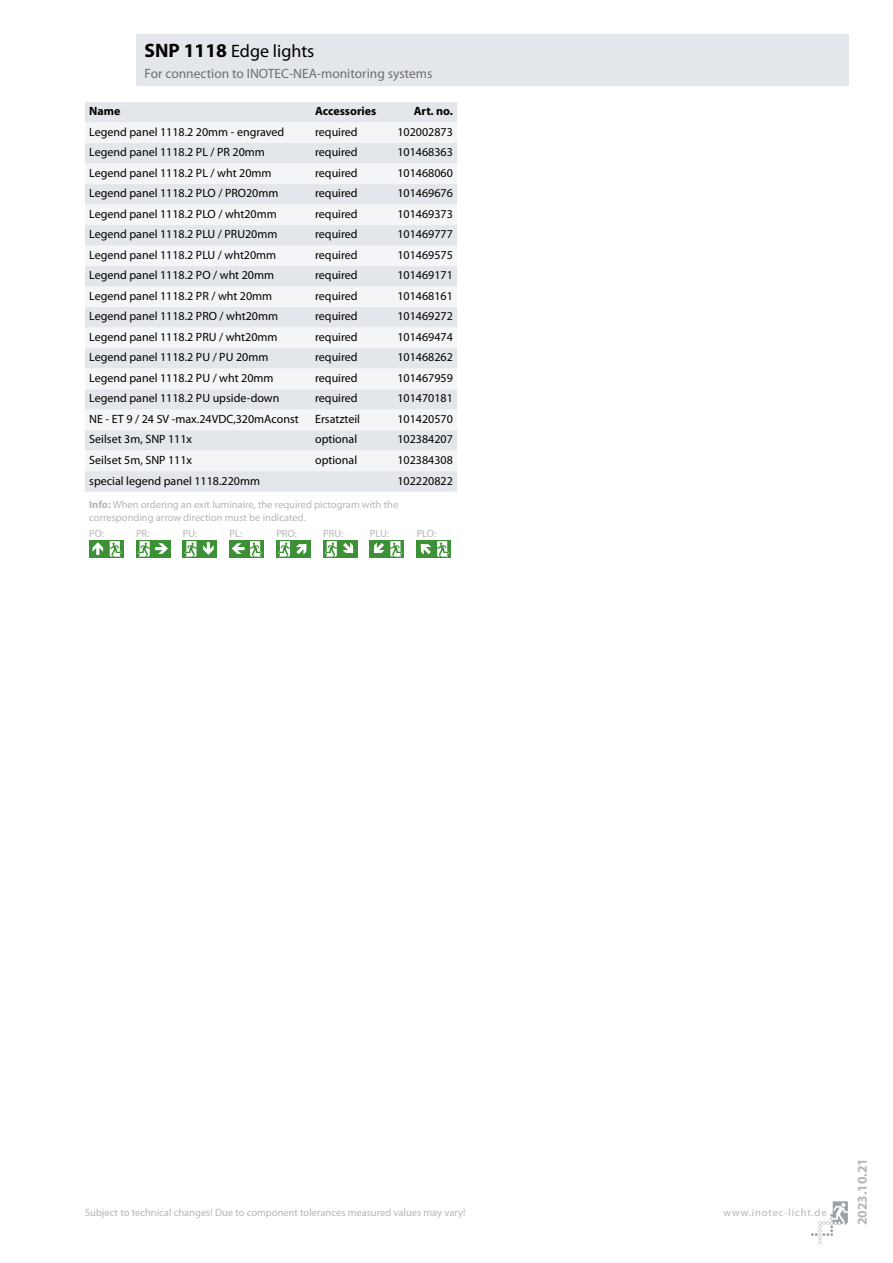
<style>
.page{position:relative;width:893px;height:1263px;background:#fff}
.page>*{position:absolute;margin:0;border:0;box-sizing:border-box;transform-origin:0 0}
.t1{font:18px "Myriad Pro";color:#000}
.t2{font:13.5px "Myriad Pro";color:#706f6f}
.t3{font:700 13.5px "Myriad Pro";color:#b6b6ba}
.t4{font:12px "Myriad Pro";color:#000}
.t5{font:700 12px "Myriad Pro";color:#000}
.t6{font:10.5px/12.6px "Myriad Pro";color:#b6b6ba}
.t7{font:10.5px "Myriad Pro";letter-spacing:.08em;color:#b6b6ba}
.s1{font-weight:700;font-size:19.5px}
.s2{font-weight:700}
</style>
<div class="page">
<svg style="left:811px;top:1201px;width:37px;height:43px"></svg>
<div style="left:136px;top:34px;width:712px;height:51px;background:#e3e6ea"></div>
<div style="left:85px;top:102px;width:372px;height:390px;background:#e3e6ea"></div>
<svg style="left:85px;top:123px;width:372px;height:348px;fill:#f4f5f7"></svg>
<svg style="left:106px;top:540px;width:17px;height:17px"></svg>
<svg style="left:110px;top:541px;width:12px;height:16px"></svg>
<div style="left:89px;top:540px;width:17px;height:17px;background:#3c9035"></div>
<svg style="left:93px;top:542px;width:10px;height:13px"></svg>
<div style="left:136px;top:540px;width:17px;height:17px;background:#3c9035"></div>
<div style="left:153px;top:540px;width:17px;height:17px;background:#3c9035"></div>
<svg style="left:138px;top:541px;width:30px;height:16px"></svg>
<svg style="left:183px;top:540px;width:17px;height:17px"></svg>
<svg style="left:184px;top:541px;width:12px;height:16px"></svg>
<div style="left:200px;top:540px;width:17px;height:17px;background:#3c9035"></div>
<svg style="left:203px;top:542px;width:11px;height:13px"></svg>
<div style="left:230px;top:540px;width:17px;height:17px;background:#3c9035"></div>
<div style="left:247px;top:540px;width:17px;height:17px;background:#3c9035"></div>
<svg style="left:232px;top:541px;width:30px;height:16px"></svg>
<div style="left:276px;top:540px;width:17px;height:17px;background:#3c9035"></div>
<svg style="left:278px;top:541px;width:12px;height:16px"></svg>
<div style="left:293px;top:540px;width:17px;height:17px;background:#3c9035"></div>
<svg style="left:296px;top:544px;width:10px;height:11px"></svg>
<div style="left:323px;top:540px;width:17px;height:17px;background:#3c9035"></div>
<svg style="left:325px;top:541px;width:12px;height:16px"></svg>
<div style="left:340px;top:540px;width:17px;height:17px;background:#3c9035"></div>
<svg style="left:343px;top:542px;width:10px;height:11px"></svg>
<div style="left:387px;top:540px;width:17px;height:17px;background:#3c9035"></div>
<div style="left:370px;top:540px;width:17px;height:17px;background:#3c9035"></div>
<svg style="left:374px;top:541px;width:28px;height:16px"></svg>
<div style="left:434px;top:540px;width:17px;height:17px;background:#3c9035"></div>
<svg style="left:437px;top:541px;width:12px;height:16px"></svg>
<div style="left:417px;top:540px;width:17px;height:17px;background:#3c9035"></div>
<svg style="left:421px;top:544px;width:10px;height:11px"></svg>
<h1 class="t1" style="left:145px;top:40px;width:171px"><span class="s1">SNP 1118</span> Edge lights</h1>
<p class="t2" style="left:145px;top:65px;width:289px">For connection to INOTEC-NEA-monitoring systems</p>
<p class="t5" style="left:89px;top:103px;width:33px">Name</p>
<p class="t5" style="left:315px;top:103px;width:63px">Accessories</p>
<p class="t5" style="left:414px;top:103px;width:41px">Art. no.</p>
<p class="t4" style="left:89px;top:124px;width:197px">Legend panel 1118.2 20mm - engraved</p>
<p class="t4" style="left:315px;top:124px;width:44px">required</p>
<p class="t4" style="left:397px;top:124px;width:57px">102002873</p>
<p class="t4" style="left:89px;top:145px;width:177px">Legend panel 1118.2 PL / PR 20mm</p>
<p class="t4" style="left:315px;top:145px;width:44px">required</p>
<p class="t4" style="left:397px;top:145px;width:57px">101468363</p>
<p class="t4" style="left:89px;top:165px;width:184px">Legend panel 1118.2 PL / wht 20mm</p>
<p class="t4" style="left:315px;top:165px;width:44px">required</p>
<p class="t4" style="left:397px;top:165px;width:57px">101468060</p>
<p class="t4" style="left:89px;top:186px;width:191px">Legend panel 1118.2 PLO / PRO20mm</p>
<p class="t4" style="left:315px;top:186px;width:44px">required</p>
<p class="t4" style="left:397px;top:186px;width:57px">101469676</p>
<p class="t4" style="left:89px;top:206px;width:189px">Legend panel 1118.2 PLO / wht20mm</p>
<p class="t4" style="left:315px;top:206px;width:44px">required</p>
<p class="t4" style="left:397px;top:206px;width:57px">101469373</p>
<p class="t4" style="left:89px;top:227px;width:190px">Legend panel 1118.2 PLU / PRU20mm</p>
<p class="t4" style="left:315px;top:227px;width:44px">required</p>
<p class="t4" style="left:397px;top:227px;width:57px">101469777</p>
<p class="t4" style="left:89px;top:247px;width:188px">Legend panel 1118.2 PLU / wht20mm</p>
<p class="t4" style="left:315px;top:247px;width:44px">required</p>
<p class="t4" style="left:397px;top:247px;width:57px">101469575</p>
<p class="t4" style="left:89px;top:268px;width:186px">Legend panel 1118.2 PO / wht 20mm</p>
<p class="t4" style="left:315px;top:268px;width:44px">required</p>
<p class="t4" style="left:397px;top:268px;width:57px">101469171</p>
<p class="t4" style="left:89px;top:288px;width:184px">Legend panel 1118.2 PR / wht 20mm</p>
<p class="t4" style="left:315px;top:288px;width:44px">required</p>
<p class="t4" style="left:397px;top:288px;width:57px">101468161</p>
<p class="t4" style="left:89px;top:309px;width:190px">Legend panel 1118.2 PRO / wht20mm</p>
<p class="t4" style="left:315px;top:309px;width:44px">required</p>
<p class="t4" style="left:397px;top:309px;width:57px">101469272</p>
<p class="t4" style="left:89px;top:329px;width:190px">Legend panel 1118.2 PRU / wht20mm</p>
<p class="t4" style="left:315px;top:329px;width:44px">required</p>
<p class="t4" style="left:397px;top:329px;width:57px">101469474</p>
<p class="t4" style="left:89px;top:350px;width:181px">Legend panel 1118.2 PU / PU 20mm</p>
<p class="t4" style="left:315px;top:350px;width:44px">required</p>
<p class="t4" style="left:397px;top:350px;width:57px">101468262</p>
<p class="t4" style="left:89px;top:370px;width:186px">Legend panel 1118.2 PU / wht 20mm</p>
<p class="t4" style="left:315px;top:370px;width:44px">required</p>
<p class="t4" style="left:397px;top:370px;width:57px">101467959</p>
<p class="t4" style="left:89px;top:391px;width:192px">Legend panel 1118.2 PU upside-down</p>
<p class="t4" style="left:315px;top:391px;width:44px">required</p>
<p class="t4" style="left:397px;top:391px;width:57px">101470181</p>
<p class="t4" style="left:89px;top:411px;width:211px">NE - ET 9 / 24 SV -max.24VDC,320mAconst</p>
<p class="t4" style="left:315px;top:411px;width:46px">Ersatzteil</p>
<p class="t4" style="left:397px;top:411px;width:57px">101420570</p>
<p class="t4" style="left:89px;top:432px;width:104px">Seilset 3m, SNP 111x</p>
<p class="t4" style="left:315px;top:432px;width:44px">optional</p>
<p class="t4" style="left:397px;top:432px;width:57px">102384207</p>
<p class="t4" style="left:89px;top:453px;width:104px">Seilset 5m, SNP 111x</p>
<p class="t4" style="left:315px;top:453px;width:44px">optional</p>
<p class="t4" style="left:397px;top:453px;width:57px">102384308</p>
<p class="t4" style="left:89px;top:473px;width:172px">special legend panel 1118.220mm</p>
<p class="t4" style="left:397px;top:473px;width:57px">102220822</p>
<p class="t6" style="left:89px;top:498px;width:310px"><span class="s2">Info:</span> When ordering an exit luminaire, the required pictogram with the corresponding arrow direction must be indicated.</p>
<p class="t6" style="left:89px;top:527px;width:16px">PO:</p>
<p class="t6" style="left:136px;top:527px;width:15px">PR:</p>
<p class="t6" style="left:183px;top:527px;width:16px">PU:</p>
<p class="t6" style="left:230px;top:527px;width:14px">PL:</p>
<p class="t6" style="left:276px;top:527px;width:22px">PRO:</p>
<p class="t6" style="left:323px;top:527px;width:22px">PRU:</p>
<p class="t6" style="left:370px;top:527px;width:21px">PLU:</p>
<p class="t6" style="left:417px;top:527px;width:21px">PLO:</p>
<p class="t6" style="left:85px;top:1205px;width:382px">Subject to technical changes! Due to component tolerances measured values may vary!</p>
<p class="t7" style="left:723px;top:1205px;width:105px">www.inotec-licht.de</p>
<p class="t3" style="left:854px;top:1225px;width:68px;rotate:-90deg">2023.10.21</p>
</div>
